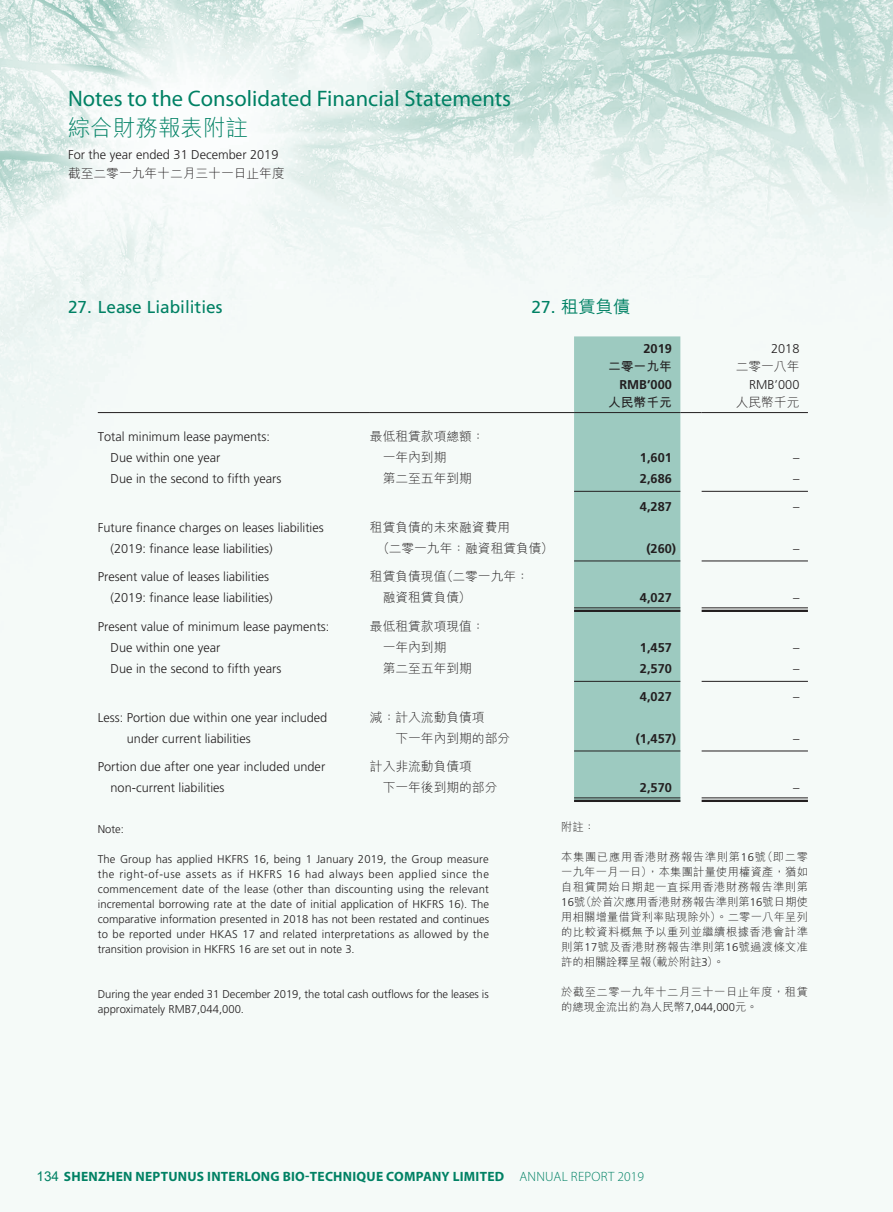
<style>
.page{position:relative;width:893px;height:1212px;background:#fff}
.page>*{position:absolute;margin:0;border:0;box-sizing:border-box;transform-origin:0 0}
.t1{font:22.5px "Myriad Pro";color:#008164}
.t2{font:300 22.5px "M Hei HK";color:#008164}
.t3{font:17.25px "Frutiger LT Std";color:#008164}
.t4{font:500 17.25px "M Hei HK";color:#008164}
.t5{font:700 13.5px "Myriad Pro";letter-spacing:.02em;color:#008164}
.t6{font:300 12.75px/21px "Frutiger LT Std";color:#231f20}
.t7{font:300 12.75px/21px "M Hei HK";color:#231f20}
.t8{font:700 12.75px "Frutiger LT Std";color:#231f20}
.t9{font:700 12.75px "M Hei HK";color:#231f20}
.t10{font:300 11.25px/15px "Frutiger LT Std";color:#231f20;text-align:justify}
.t11{font:300 11.25px/15px "M Hei HK";letter-spacing:.03em;color:#231f20;text-align:justify}
.s1{font-family:"Frutiger LT Std";font-weight:400}
.s2{font-family:"Frutiger LT Std"}
.s3{font-family:"Arial";font-weight:400}
.s4{font-weight:300}
</style>
<div class="page">
<img style="left:0;top:0;width:893px;height:803px">
<div style="left:574px;top:336px;width:106px;height:464px;background:#9dcac0"></div>
<hr style="left:98px;top:412px;width:272px;height:1px;background:#231f20">
<hr style="left:370px;top:412px;width:204px;height:1px;background:#231f20">
<hr style="left:574px;top:412px;width:106px;height:1px;background:#231f20">
<svg style="left:680px;top:412px;width:22px;height:1px"></svg>
<hr style="left:702px;top:412px;width:106px;height:1px;background:#231f20">
<hr style="left:574px;top:491px;width:106px;height:1px;background:#231f20">
<hr style="left:702px;top:491px;width:106px;height:1px;background:#231f20">
<hr style="left:574px;top:561px;width:106px;height:1px;background:#231f20">
<hr style="left:702px;top:561px;width:106px;height:1px;background:#231f20">
<hr style="left:574px;top:607px;width:106px;height:1px;background:#231f20">
<hr style="left:574px;top:610px;width:106px;height:2px;background:#231f20">
<hr style="left:702px;top:607px;width:106px;height:1px;background:#231f20">
<hr style="left:702px;top:610px;width:106px;height:2px;background:#231f20">
<hr style="left:574px;top:681px;width:106px;height:1px;background:#231f20">
<hr style="left:702px;top:681px;width:106px;height:1px;background:#231f20">
<hr style="left:574px;top:751px;width:106px;height:1px;background:#231f20">
<hr style="left:702px;top:751px;width:106px;height:1px;background:#231f20">
<hr style="left:574px;top:797px;width:106px;height:1px;background:#231f20">
<hr style="left:574px;top:800px;width:106px;height:2px;background:#231f20">
<hr style="left:702px;top:797px;width:106px;height:1px;background:#231f20">
<hr style="left:702px;top:800px;width:106px;height:2px;background:#231f20">
<h1 class="t1" style="left:68px;top:85px;width:445px">Notes to the Consolidated Financial Statements</h1>
<h1 class="t2" style="left:68px;top:112px;width:182px">綜合財務報表附註</h1>
<p class="t6" style="left:68px;top:145px;width:212px">For the year ended 31 December 2019</p>
<p class="t7" style="left:68px;top:163px;width:218px">截至二零一九年十二月三十一日止年度</p>
<h2 class="t3" style="left:68px;top:297px;width:156px">27. Lease Liabilities</h2>
<h2 class="t4" style="left:531px;top:294px;width:100px"><span class="s1">27.</span> 租賃負債</h2>
<p class="t8" style="left:643px;top:341px;width:30px">2019</p>
<p class="t6" style="left:771px;top:338px;width:30px">2018</p>
<p class="t9" style="left:608px;top:357px;width:65px">二零一九年</p>
<p class="t7" style="left:736px;top:355px;width:65px">二零一八年</p>
<p class="t8" style="left:619px;top:377px;width:54px">RMB’000</p>
<p class="t6" style="left:749px;top:374px;width:52px">RMB’000</p>
<p class="t9" style="left:608px;top:393px;width:65px">人民幣千元</p>
<p class="t7" style="left:736px;top:391px;width:65px">人民幣千元</p>
<p class="t6" style="left:98px;top:427px;width:174px">Total minimum lease payments:</p>
<p class="t7" style="left:370px;top:426px;width:116px">最低租賃款項總額：</p>
<p class="t6" style="left:111px;top:448px;width:111px">Due within one year</p>
<p class="t7" style="left:383px;top:447px;width:65px">一年內到期</p>
<p class="t8" style="left:640px;top:450px;width:33px">1,601</p>
<p class="t6" style="left:793px;top:448px;width:8px">–</p>
<p class="t6" style="left:111px;top:469px;width:172px">Due in the second to fifth years</p>
<p class="t7" style="left:383px;top:468px;width:91px">第二至五年到期</p>
<p class="t8" style="left:640px;top:471px;width:33px">2,686</p>
<p class="t6" style="left:793px;top:469px;width:8px">–</p>
<p class="t8" style="left:640px;top:499px;width:33px">4,287</p>
<p class="t6" style="left:793px;top:496px;width:8px">–</p>
<p class="t6" style="left:111px;top:517px;width:215px;text-indent:-13px">Future finance charges on leases liabilities (2019: finance lease liabilities)</p>
<p class="t7" style="left:377px;top:516px;width:178px;text-indent:-7px">租賃負債的未來融資費用<br>（二零一九年：融資租賃負債）</p>
<p class="t8" style="left:646px;top:541px;width:31px">(260)</p>
<p class="t6" style="left:793px;top:538px;width:8px">–</p>
<p class="t6" style="left:98px;top:566px;width:176px;text-align:right">Present value of leases liabilities (2019: finance lease liabilities)</p>
<p class="t7" style="left:383px;top:565px;width:148px;text-indent:-13px">租賃負債現值（二零一九年：融資租賃負債）</p>
<p class="t8" style="left:640px;top:590px;width:33px">4,027</p>
<p class="t6" style="left:793px;top:587px;width:8px">–</p>
<p class="t6" style="left:98px;top:617px;width:233px">Present value of minimum lease payments:</p>
<p class="t7" style="left:370px;top:616px;width:116px">最低租賃款項現值：</p>
<p class="t6" style="left:111px;top:638px;width:111px">Due within one year</p>
<p class="t7" style="left:383px;top:637px;width:65px">一年內到期</p>
<p class="t8" style="left:640px;top:640px;width:33px">1,457</p>
<p class="t6" style="left:793px;top:638px;width:8px">–</p>
<p class="t6" style="left:111px;top:659px;width:172px">Due in the second to fifth years</p>
<p class="t7" style="left:383px;top:658px;width:91px">第二至五年到期</p>
<p class="t8" style="left:640px;top:661px;width:33px">2,570</p>
<p class="t6" style="left:793px;top:659px;width:8px">–</p>
<p class="t8" style="left:640px;top:689px;width:33px">4,027</p>
<p class="t6" style="left:793px;top:686px;width:8px">–</p>
<p class="t6" style="left:127px;top:707px;width:202px;text-indent:-29px">Less: Portion due within one year included under current liabilities</p>
<p class="t7" style="left:395px;top:706px;width:116px;text-indent:-25px">減：計入流動負債項<br>下一年內到期的部分</p>
<p class="t8" style="left:636px;top:731px;width:42px">(1,457)</p>
<p class="t6" style="left:793px;top:728px;width:8px">–</p>
<p class="t6" style="left:111px;top:756px;width:216px;text-indent:-13px">Portion due after one year included under non-current liabilities</p>
<p class="t7" style="left:383px;top:755px;width:116px;text-indent:-13px">計入非流動負債項<br>下一年後到期的部分</p>
<p class="t10" style="left:98px;top:821px;width:28px">Note:</p>
<p class="t10" style="left:98px;top:851px;width:393px">The Group has applied HKFRS 16, being 1 January 2019, the Group measure the right-of-use assets as if HKFRS 16 had always been applied since the commencement date of the lease (other than discounting using the relevant incremental borrowing rate at the date of initial application of HKFRS 16). The comparative information presented in 2018 has not been restated and continues to be reported under HKAS 17 and related interpretations as allowed by the transition provision in HKFRS 16 are set out in note 3.</p>
<p class="t10" style="left:98px;top:986px;width:392px">During the year ended 31 December 2019, the total cash outflows for the leases is approximately RMB7,044,000.</p>
<p class="t8" style="left:640px;top:780px;width:33px">2,570</p>
<p class="t6" style="left:793px;top:777px;width:8px">–</p>
<p class="t11" style="left:561px;top:818px;width:35px">附註：</p>
<p class="t11" style="left:561px;top:848px;width:248px">本集團已應用香港財務報告準則第<span class="s2">16</span>號（即二零一九年一月一日），本集團計量使用權資產，猶如自租賃開始日期起一直採用香港財務報告準則第<span class="s2">16</span>號（於首次應用香港財務報告準則第<span class="s2">16</span>號日期使用相關增量借貸利率貼現除外）。二零一八年呈列的比較資料概無予以重列並繼續根據香港會計準則第<span class="s2">17</span>號及香港財務報告準則第<span class="s2">16</span>號過渡條文准許的相關詮釋呈報（載於附註<span class="s2">3</span>）。</p>
<p class="t11" style="left:561px;top:983px;width:248px">於截至二零一九年十二月三十一日止年度，租賃的總現金流出約為人民幣<span class="s2">7,044,000</span>元。</p>
<p class="t5" style="left:37px;top:1167px;width:609px"><span class="s3">134</span> SHENZHEN NEPTUNUS INTERLONG BIO-TECHNIQUE COMPANY LIMITED <span class="s4">ANNUAL REPORT 2019</span></p>
</div>
